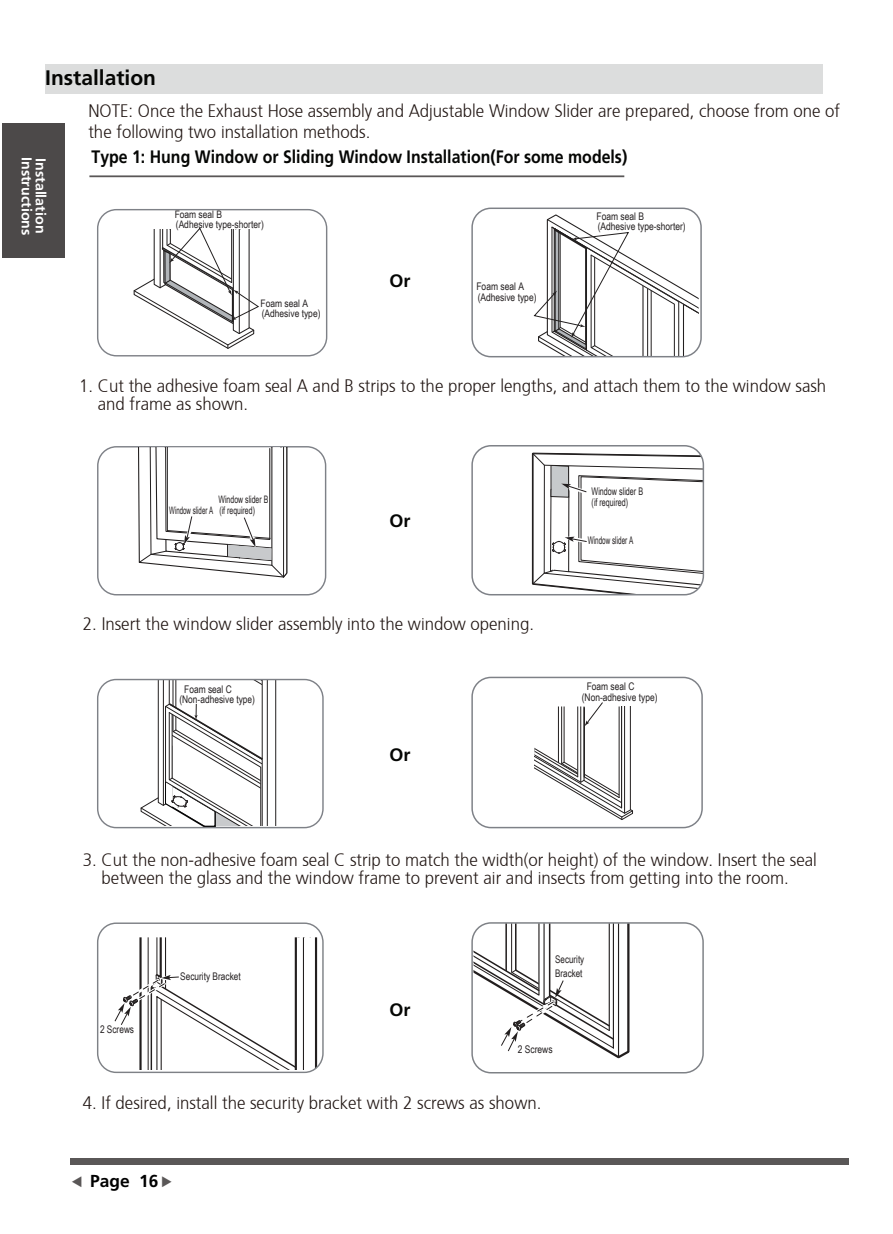
<style>
.page{position:relative;width:893px;height:1234px;background:#fff}
.page>*{position:absolute;margin:0;border:0;box-sizing:border-box;transform-origin:0 0}
.t1{font:700 21px "Frutiger LT Std";color:#050604}
.t2{font:300 18px/18px "Frutiger";color:#211613;scale:.93 1}
.t3{font:700 18px "Frutiger LT Std";color:#050604;scale:.88 1}
.t4{font:700 18px "Frutiger LT Std";color:#050604}
.t5{font:700 17.4px "Frutiger LT Std";color:#000}
.t6{font:700 14.25px "Frutiger LT Std";color:#fff}
.t7{font:10.5px/10.6px "Arial Narrow";color:#231f20}
.t8{font:10.5px/10.6px "Arial Narrow";color:#231f20;scale:.83 1}
.t9{font:10.5px "Arial Narrow";color:#231f20;scale:.96 1}
.t10{font:10.5px/13.5px "Arial Narrow";color:#231f20;scale:.93 1}
.t11{font:10.5px "Arial Narrow";color:#231f20;scale:.73 1}
.t12{font:10.35px/10.2px "Arial Narrow";color:#231f20}
.t13{font:10.35px/10.9px "Arial Narrow";color:#231f20;scale:.82 1}
.t14{font:10.35px "Arial Narrow";color:#231f20;scale:.73 1}
</style>
<div class="page">
<div style="left:2px;top:123px;width:62px;height:135px;background:#4c4949"></div>
<hr style="left:89px;top:175px;width:535px;height:2px;background:#5a5757">
<svg style="left:97px;top:446px;width:229px;height:149px"></svg>
<svg style="left:97px;top:678px;width:227px;height:150px"></svg>
<div style="left:45px;top:64px;width:778px;height:30px;background:#dcdddd"></div>
<svg style="left:97px;top:209px;width:230px;height:147px"></svg>
<svg style="left:471px;top:207px;width:231px;height:150px"></svg>
<svg style="left:471px;top:445px;width:233px;height:150px"></svg>
<svg style="left:471px;top:676px;width:232px;height:152px"></svg>
<svg style="left:97px;top:922px;width:227px;height:150px"></svg>
<svg style="left:471px;top:922px;width:233px;height:151px"></svg>
<div style="left:70px;top:1157px;width:778px;height:7px;background:#5a5757"></div>
<p class="t1" style="left:45px;top:65px;width:112px">Installation</p>
<p class="t2" style="left:88px;top:98px;width:810px;line-height:21.6px">NOTE: Once the Exhaust Hose assembly and Adjustable Window Slider are prepared, choose from one of the following two installation methods.</p>
<p class="t3" style="left:91px;top:146px;width:610px">Type 1: Hung Window or Sliding Window Installation(For some models)</p>
<p class="t6" style="left:35px;top:157px;width:80px;rotate:90deg">Instructions</p>
<p class="t6" style="left:49px;top:158px;width:77px;rotate:90deg">Installation</p>
<p class="t12" style="left:175px;top:209px;width:91px">Foam seal B<br>(Adhesive type-shorter)</p>
<p class="t7" style="left:596px;top:210px;width:91px">Foam seal B<br>(Adhesive type-shorter)</p>
<p class="t12" style="left:261px;top:298px;width:61px">Foam seal A (Adhesive type)</p>
<p class="t4" style="left:390px;top:270px;width:23px">Or</p>
<p class="t7" style="left:476px;top:281px;width:62px">Foam seal A (Adhesive type)</p>
<p class="t2" style="left:98px;top:375px;width:785px;text-indent:-19px">1. Cut the adhesive foam seal A and B strips to the proper lengths, and attach them to the window sash and frame as shown.</p>
<p class="t14" style="left:169px;top:502px;width:62px">Window slider A</p>
<p class="t13" style="left:218px;top:493px;width:62px">Window slider B (if required)</p>
<p class="t4" style="left:390px;top:510px;width:23px">Or</p>
<p class="t2" style="left:83px;top:613px;width:486px">2. Insert the window slider assembly into the window opening.</p>
<p class="t7" style="left:179px;top:683px;width:77px;text-indent:5px">Foam seal C (Non-adhesive type)</p>
<p class="t4" style="left:390px;top:743px;width:23px">Or</p>
<p class="t8" style="left:592px;top:485px;width:64px">Window slider B (if required)</p>
<p class="t11" style="left:588px;top:533px;width:64px">Window slider A</p>
<p class="t7" style="left:582px;top:680px;width:77px;text-indent:5px">Foam seal C (Non-adhesive type)</p>
<p class="t2" style="left:83px;top:849px;width:791px;text-align:center">3. Cut the non-adhesive foam seal C strip to match the width(or height) of the window. Insert the seal between the glass and the window frame to prevent air and insects from getting into the room.</p>
<p class="t9" style="left:100px;top:1020px;width:37px">2 Screws</p>
<p class="t9" style="left:180px;top:968px;width:64px">Security Bracket</p>
<p class="t4" style="left:390px;top:999px;width:23px">Or</p>
<p class="t10" style="left:555px;top:952px;width:33px">Security<br>Bracket</p>
<p class="t7" style="left:518px;top:1042px;width:36px">2 Screws</p>
<p class="t2" style="left:83px;top:1092px;width:494px">4. If desired, install the security bracket with 2 screws as shown.</p>
<p class="t5" style="left:90px;top:1170px;width:70px">Page 16</p>
</div>
